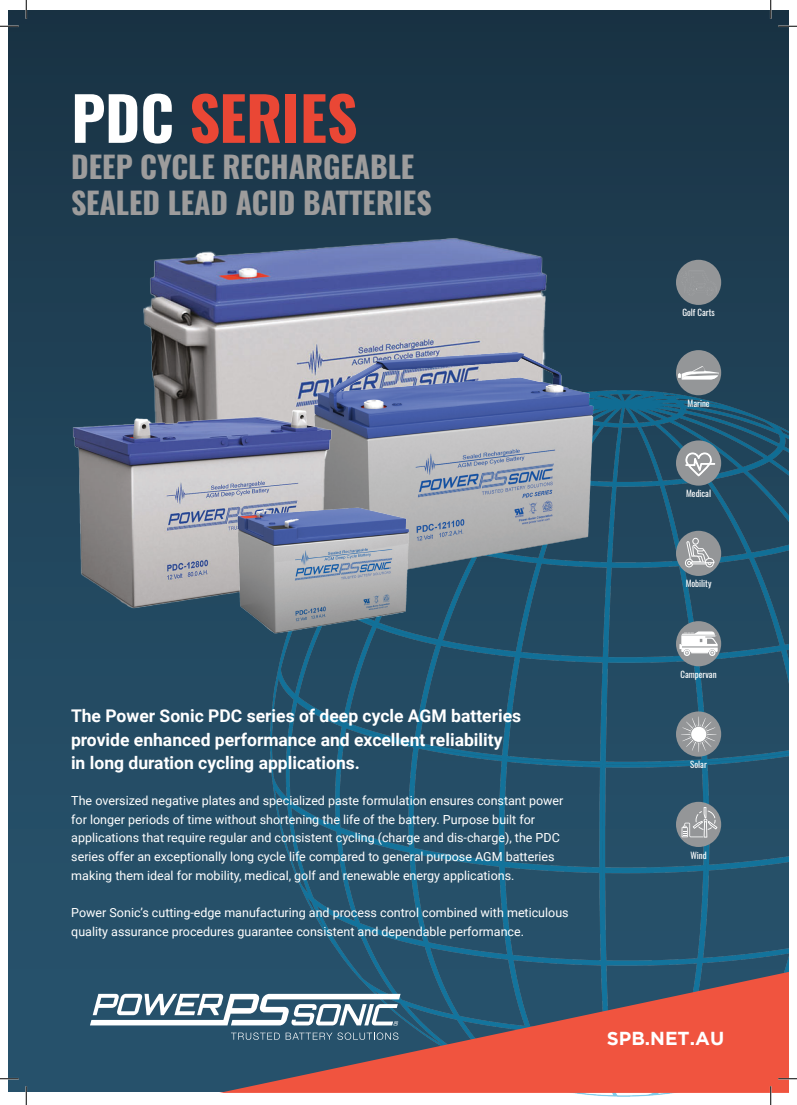
<style>
.page{position:relative;width:797px;height:1105px;background:#fff}
.page>*{position:absolute;margin:0;border:0;box-sizing:border-box;transform-origin:0 0}
.t1{font:700 60px "Oswald";color:#ea4735}
.t2{font:700 30px "Oswald";color:#9d9c9c}
.t3{font:700 18.75px "Gotham";color:#fff}
.t4{font:700 17.5px "Roboto";color:#fff}
.t5{font:12.5px "Roboto";color:#fff}
.t6{font:8.88px "Oswald";color:#fff}
.s1{color:#fff}
</style>
<div class="page">
<div style="left:9px;top:10px;width:779px;height:1081px;background:linear-gradient(to bottom,#1a3547,#285671)"></div>
<img style="left:270px;top:390px;width:518px;height:706px">
<svg style="left:219px;top:966px;width:569px;height:127px;fill:#f0543f"></svg>
<svg style="left:90px;top:994px;width:310px;height:31px"></svg>
<svg style="left:231px;top:1032px;width:167px;height:8px"></svg>
<img style="left:127px;top:238px;width:420px;height:172px">
<img style="left:267px;top:344px;width:345px;height:259px">
<img style="left:58px;top:410px;width:274px;height:201px">
<img style="left:213px;top:489px;width:208px;height:164px">
<div style="left:676px;top:260px;width:45px;height:45px;background:#949698;border-radius:50%"></div>
<div style="left:676px;top:350px;width:45px;height:45px;background:#949698;border-radius:50%"></div>
<svg style="left:678px;top:366px;width:41px;height:13px"></svg>
<div style="left:676px;top:440px;width:45px;height:46px;background:#949698;border-radius:50%"></div>
<svg style="left:685px;top:452px;width:30px;height:24px"></svg>
<div style="left:676px;top:531px;width:45px;height:45px;background:#949698;border-radius:50%"></div>
<div style="left:685px;top:559px;width:8px;height:8px;border:1px solid #fff;border-radius:50%"></div>
<div style="left:705px;top:559px;width:8px;height:8px;border:1px solid #fff;border-radius:50%"></div>
<svg style="left:686px;top:532px;width:28px;height:33px"></svg>
<div style="left:676px;top:621px;width:45px;height:45px;background:#949698;border-radius:50%"></div>
<svg style="left:679px;top:631px;width:38px;height:25px"></svg>
<div style="left:676px;top:711px;width:45px;height:46px;background:#949698;border-radius:50%"></div>
<hr style="left:680px;top:734px;width:37px;height:1px;background:#fff;border-radius:50%">
<hr style="left:698px;top:716px;width:1px;height:36px;background:#fff;border-radius:50%">
<svg style="left:682px;top:717px;width:33px;height:34px"></svg>
<div style="left:691px;top:727px;width:15px;height:15px;background:#fff;border-radius:50%"></div>
<div style="left:676px;top:802px;width:45px;height:45px;background:#949698;border-radius:50%"></div>
<svg style="left:681px;top:807px;width:36px;height:30px"></svg>
<svg style="left:0;top:25px;width:19px;height:2px"></svg>
<svg style="left:778px;top:25px;width:19px;height:2px"></svg>
<svg style="left:0;top:1078px;width:19px;height:1px"></svg>
<svg style="left:778px;top:1078px;width:19px;height:1px"></svg>
<svg style="left:25px;top:0;width:2px;height:19px"></svg>
<svg style="left:25px;top:1086px;width:2px;height:19px"></svg>
<svg style="left:770px;top:0;width:1px;height:19px"></svg>
<svg style="left:770px;top:1086px;width:1px;height:19px"></svg>
<p class="t1" style="left:71px;top:65px;width:288px"><span class="s1">PDC</span> SERIES</p>
<p class="t2" style="left:71px;top:140px;width:344px">DEEP CYCLE RECHARGEABLE</p>
<p class="t2" style="left:71px;top:176px;width:362px">SEALED LEAD ACID BATTERIES</p>
<p class="t4" style="left:71px;top:703px;width:452px">The Power Sonic PDC series of deep cycle AGM batteries</p>
<p class="t4" style="left:71px;top:727px;width:433px">provide enhanced performance and excellent reliability</p>
<p class="t4" style="left:71px;top:751px;width:290px">in long duration cycling applications.</p>
<p class="t5" style="left:71px;top:792px;width:493px">The oversized negative plates and specialized paste formulation ensures constant power</p>
<p class="t5" style="left:71px;top:810px;width:465px">for longer periods of time without shortening the life of the battery. Purpose built for</p>
<p class="t5" style="left:71px;top:829px;width:490px">applications that require regular and consistent cycling (charge and dis-charge), the PDC</p>
<p class="t5" style="left:71px;top:848px;width:485px">series offer an exceptionally long cycle life compared to general purpose AGM batteries</p>
<p class="t5" style="left:71px;top:867px;width:444px">making them ideal for mobility, medical, golf and renewable energy applications.</p>
<p class="t5" style="left:71px;top:904px;width:499px">Power Sonic’s cutting-edge manufacturing and process control combined with meticulous</p>
<p class="t5" style="left:71px;top:923px;width:454px">quality assurance procedures guarantee consistent and dependable performance.</p>
<p class="t6" style="left:682px;top:305px;width:34px">Golf Carts</p>
<p class="t6" style="left:687px;top:395px;width:24px">Marine</p>
<p class="t6" style="left:686px;top:486px;width:26px">Medical</p>
<p class="t6" style="left:685px;top:576px;width:27px">Mobility</p>
<p class="t6" style="left:680px;top:666px;width:37px">Campervan</p>
<p class="t6" style="left:690px;top:757px;width:18px">Solar</p>
<p class="t6" style="left:690px;top:847px;width:18px">Wind</p>
<h3 class="t3" style="left:607px;top:1028px;width:119px">SPB.NET.AU</h3>
</div>
